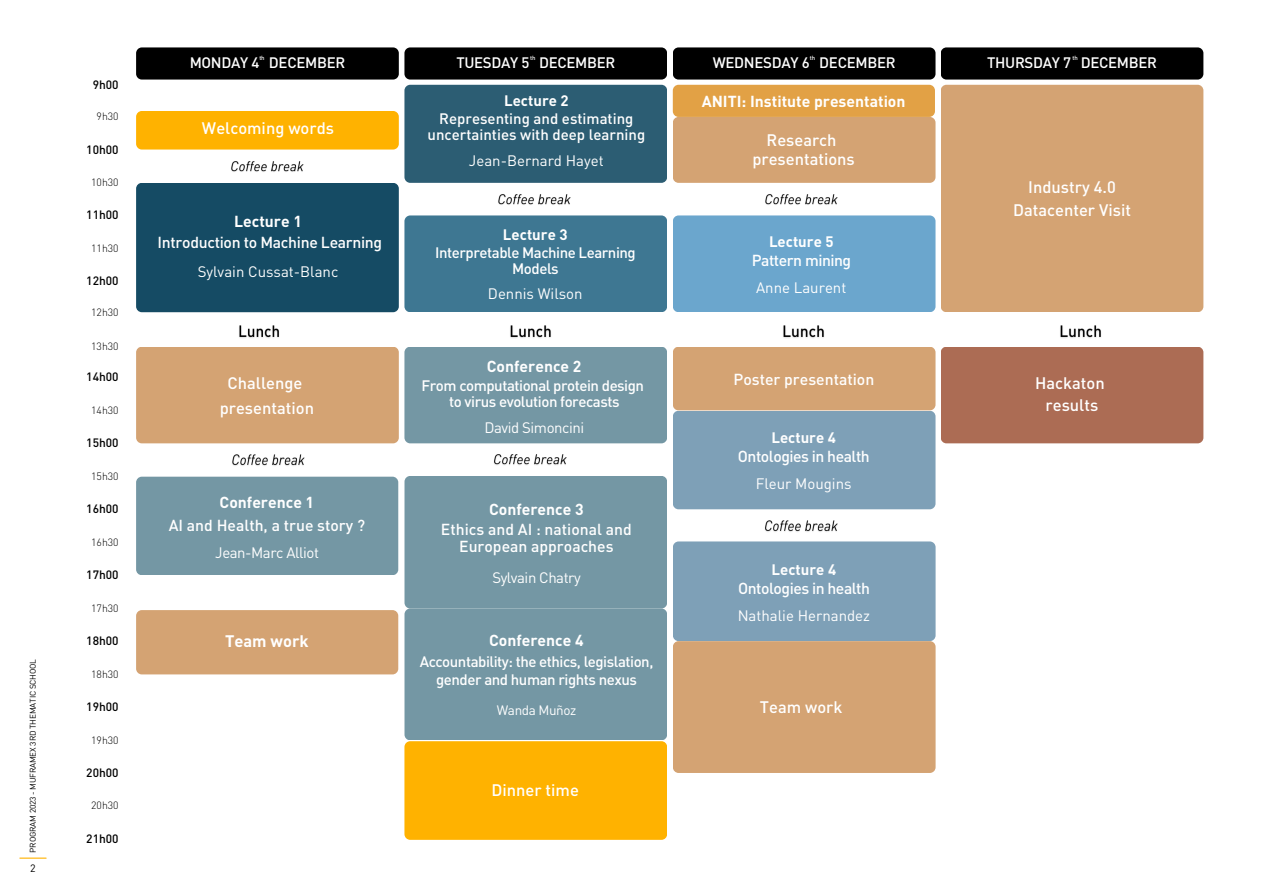
<style>
.page{position:relative;width:1263px;height:894px;background:#fff}
.page>*{position:absolute;margin:0;border:0;box-sizing:border-box;transform-origin:0 0}
.t1{font:500 16.5px "DIN Pro";color:#fff}
.t2{font:700 16.5px "DIN Pro";color:#fff}
.t3{font:500 15.75px/16.8px "DIN Pro";color:#fff;text-align:center}
.t4{font:700 15.75px "DIN Pro";color:#fff}
.t5{font:500 15.75px "DIN Pro";letter-spacing:-.02em;color:#fff}
.t6{font:500 15px/17.5px "DIN Pro";letter-spacing:-.03em;color:#fff;text-align:center}
.t7{font:15px "DIN Pro";color:#fff}
.t8{font:500 15px/16.2px "DIN Pro";color:#fff;text-align:center}
.t9{font:15px "DIN Pro";letter-spacing:-.03em;color:#fff}
.t10{font:700 15px "DIN Pro";color:#fff}
.t11{font:13.5px "DIN Pro";letter-spacing:-.03em;color:#fff}
.t12{font:500 12px "DIN Pro";color:#000}
.t13{font:300 10.5px "DIN Pro";color:#000}
.t14{font:10.5px "DIN Pro";color:#000}
.t15{font:8.25px "DIN Pro";letter-spacing:-.02em;color:#000}
.t16{font:500 6px "DIN Pro";letter-spacing:-.02em;color:#fff}
</style>
<div class="page">
<div style="left:941px;top:47px;width:262px;height:32px;background:#000;border-radius:6px"></div>
<div style="left:941px;top:85px;width:262px;height:227px;background:#d4a373;border-radius:6px"></div>
<div style="left:941px;top:346px;width:262px;height:97px;background:#ac6c54;border-radius:6px"></div>
<img style="left:1060px;top:325px;width:41px;height:13px">
<div style="left:673px;top:117px;width:262px;height:66px;background:#d4a373;border-radius:6px"></div>
<div style="left:404px;top:85px;width:263px;height:98px;background:#2c5d73;border-radius:6px"></div>
<div style="left:136px;top:111px;width:263px;height:38px;background:#ffb200;border-radius:6px"></div>
<div style="left:673px;top:215px;width:262px;height:97px;background:#6ba6cd;border-radius:6px"></div>
<div style="left:404px;top:215px;width:263px;height:97px;background:#3e7792;border-radius:6px"></div>
<div style="left:673px;top:346px;width:262px;height:64px;background:#d4a373;border-radius:6px"></div>
<div style="left:404px;top:346px;width:263px;height:97px;background:#7497a4;border-radius:6px"></div>
<div style="left:136px;top:346px;width:263px;height:97px;background:#d4a373;border-radius:6px"></div>
<div style="left:673px;top:410px;width:262px;height:99px;background:#7ea0b7;border-radius:6px"></div>
<div style="left:404px;top:476px;width:263px;height:132px;background:#7497a4;border-radius:6px"></div>
<div style="left:136px;top:476px;width:262px;height:99px;background:#7497a4;border-radius:6px"></div>
<img style="left:783px;top:325px;width:41px;height:13px">
<img style="left:239px;top:325px;width:40px;height:13px">
<img style="left:510px;top:325px;width:41px;height:13px">
<div style="left:673px;top:47px;width:262px;height:32px;background:#000;border-radius:6px"></div>
<div style="left:404px;top:47px;width:263px;height:32px;background:#000;border-radius:6px"></div>
<div style="left:136px;top:47px;width:263px;height:32px;background:#000;border-radius:6px"></div>
<div style="left:136px;top:183px;width:263px;height:129px;background:#154b64;border-radius:6px"></div>
<div style="left:673px;top:85px;width:262px;height:32px;background:#e2a145;border-radius:6px"></div>
<div style="left:404px;top:608px;width:263px;height:132px;background:#7497a4;border-radius:6px"></div>
<div style="left:673px;top:541px;width:263px;height:100px;background:#7ea0b7;border-radius:6px"></div>
<div style="left:673px;top:641px;width:263px;height:131px;background:#d4a373;border-radius:6px"></div>
<img style="left:231px;top:161px;width:73px;height:11px">
<img style="left:765px;top:194px;width:73px;height:11px">
<img style="left:232px;top:454px;width:73px;height:12px">
<img style="left:494px;top:454px;width:73px;height:11px">
<img style="left:765px;top:520px;width:73px;height:12px">
<div style="left:404px;top:741px;width:263px;height:98px;background:#ffb200;border-radius:6px"></div>
<img style="left:498px;top:194px;width:73px;height:11px">
<div style="left:136px;top:610px;width:262px;height:64px;background:#d4a373;border-radius:6px"></div>
<svg style="left:20px;top:857px;width:26px;height:1px"></svg>
<p class="t15" style="left:27px;top:852px;width:195px;rotate:-90deg">PROGRAM 2023 - MUFRAMEX 3RD THEMATIC SCHOOL</p>
<p class="t14" style="left:30px;top:860px;width:7px">2</p>
<p class="t12" style="left:93px;top:76px;width:27px">9h00</p>
<p class="t13" style="left:97px;top:109px;width:24px">9h30</p>
<p class="t12" style="left:86px;top:141px;width:34px">10h00</p>
<p class="t13" style="left:91px;top:175px;width:29px">10h30</p>
<p class="t12" style="left:86px;top:207px;width:34px">11h00</p>
<p class="t13" style="left:91px;top:241px;width:29px">11h30</p>
<p class="t12" style="left:86px;top:273px;width:34px">12h00</p>
<p class="t13" style="left:91px;top:305px;width:29px">12h30</p>
<p class="t13" style="left:91px;top:339px;width:29px">13h30</p>
<p class="t12" style="left:86px;top:369px;width:34px">14h00</p>
<p class="t13" style="left:91px;top:403px;width:29px">14h30</p>
<p class="t12" style="left:86px;top:435px;width:34px">15h00</p>
<p class="t13" style="left:91px;top:469px;width:29px">15h30</p>
<p class="t12" style="left:86px;top:500px;width:34px">16h00</p>
<p class="t13" style="left:91px;top:535px;width:29px">16h30</p>
<p class="t12" style="left:86px;top:566px;width:34px">17h00</p>
<p class="t13" style="left:91px;top:601px;width:29px">17h30</p>
<p class="t12" style="left:86px;top:632px;width:34px">18h00</p>
<p class="t13" style="left:91px;top:666px;width:29px">18h30</p>
<p class="t12" style="left:86px;top:698px;width:34px">19h00</p>
<p class="t13" style="left:91px;top:732px;width:29px">19h30</p>
<p class="t12" style="left:86px;top:764px;width:34px">20h00</p>
<p class="t13" style="left:91px;top:798px;width:29px">20h30</p>
<p class="t12" style="left:86px;top:830px;width:34px">21h00</p>
<p class="t16" style="left:259px;top:53px;width:7px">th</p>
<p class="t6" style="left:190px;top:54px;width:157px">MONDAY 4 DECEMBER</p>
<p class="t1" style="left:202px;top:116px;width:134px">Welcoming words</p>
<p class="t4" style="left:234px;top:210px;width:69px">Lecture 1</p>
<p class="t5" style="left:158px;top:232px;width:226px">Introduction to Machine Learning</p>
<p class="t7" style="left:198px;top:261px;width:142px">Sylvain Cussat-Blanc</p>
<p class="t16" style="left:530px;top:53px;width:7px">th</p>
<p class="t6" style="left:456px;top:54px;width:161px">TUESDAY 5 DECEMBER</p>
<p class="t10" style="left:504px;top:91px;width:66px">Lecture 2</p>
<p class="t8" style="left:427px;top:110px;width:219px">Representing and estimating uncertainties with deep learning</p>
<p class="t7" style="left:469px;top:150px;width:136px">Jean-Bernard Hayet</p>
<p class="t10" style="left:503px;top:224px;width:66px">Lecture 3</p>
<p class="t6" style="left:435px;top:243px;width:202px;line-height:16.2px">Interpretable Machine Learning<br>Models</p>
<p class="t7" style="left:488px;top:284px;width:96px">Dennis Wilson</p>
<p class="t16" style="left:810px;top:53px;width:7px">th</p>
<p class="t6" style="left:713px;top:54px;width:184px">WEDNESDAY 6 DECEMBER</p>
<p class="t4" style="left:702px;top:91px;width:205px">ANITI: Institute presentation</p>
<p class="t1" style="left:767px;top:129px;width:72px">Research</p>
<p class="t1" style="left:752px;top:148px;width:104px">presentations</p>
<p class="t10" style="left:769px;top:231px;width:66px">Lecture 5</p>
<p class="t5" style="left:752px;top:249px;width:101px">Pattern mining</p>
<p class="t7" style="left:756px;top:277px;width:92px">Anne Laurent</p>
<p class="t4" style="left:487px;top:355px;width:96px">Conference 2</p>
<p class="t6" style="left:421px;top:376px;width:224px">From computational protein design</p>
<p class="t6" style="left:449px;top:392px;width:172px">to virus evolution forecasts</p>
<p class="t9" style="left:485px;top:417px;width:101px">David Simoncini</p>
<p class="t1" style="left:227px;top:372px;width:76px">Challenge</p>
<p class="t3" style="left:733px;top:369px;width:142px">Poster presentation</p>
<p class="t1" style="left:220px;top:396px;width:96px">presentation</p>
<p class="t10" style="left:771px;top:427px;width:66px">Lecture 4</p>
<p class="t5" style="left:738px;top:445px;width:133px">Ontologies in health</p>
<p class="t7" style="left:756px;top:473px;width:97px">Fleur Mougins</p>
<p class="t4" style="left:220px;top:491px;width:96px">Conference 1</p>
<p class="t3" style="left:169px;top:516px;width:198px">AI and Health, a true story ?</p>
<p class="t9" style="left:215px;top:542px;width:105px">Jean-Marc Alliot</p>
<p class="t2" style="left:225px;top:630px;width:85px">Team work</p>
<p class="t4" style="left:489px;top:498px;width:96px">Conference 3</p>
<p class="t3" style="left:441px;top:520px;width:192px">Ethics and AI : national and<br>European approaches</p>
<p class="t9" style="left:492px;top:566px;width:90px">Sylvain Chatry</p>
<p class="t4" style="left:489px;top:629px;width:96px">Conference 4</p>
<p class="t6" style="left:420px;top:652px;width:235px">Accountability: the ethics, legislation, gender and human rights nexus</p>
<p class="t11" style="left:497px;top:700px;width:81px">Wanda Muñoz</p>
<p class="t1" style="left:491px;top:778px;width:89px">Dinner time</p>
<p class="t10" style="left:772px;top:559px;width:66px">Lecture 4</p>
<p class="t5" style="left:738px;top:577px;width:133px">Ontologies in health</p>
<p class="t7" style="left:738px;top:604px;width:134px">Nathalie Hernandez</p>
<p class="t1" style="left:760px;top:695px;width:84px">Team work</p>
<p class="t16" style="left:1072px;top:53px;width:7px">th</p>
<p class="t6" style="left:987px;top:54px;width:171px">THURSDAY 7 DECEMBER</p>
<p class="t1" style="left:1028px;top:176px;width:89px">Industry 4.0</p>
<p class="t1" style="left:1013px;top:198px;width:119px">Datacenter Visit</p>
<p class="t1" style="left:1035px;top:372px;width:71px">Hackaton</p>
<p class="t1" style="left:1046px;top:393px;width:54px">results</p>
</div>
